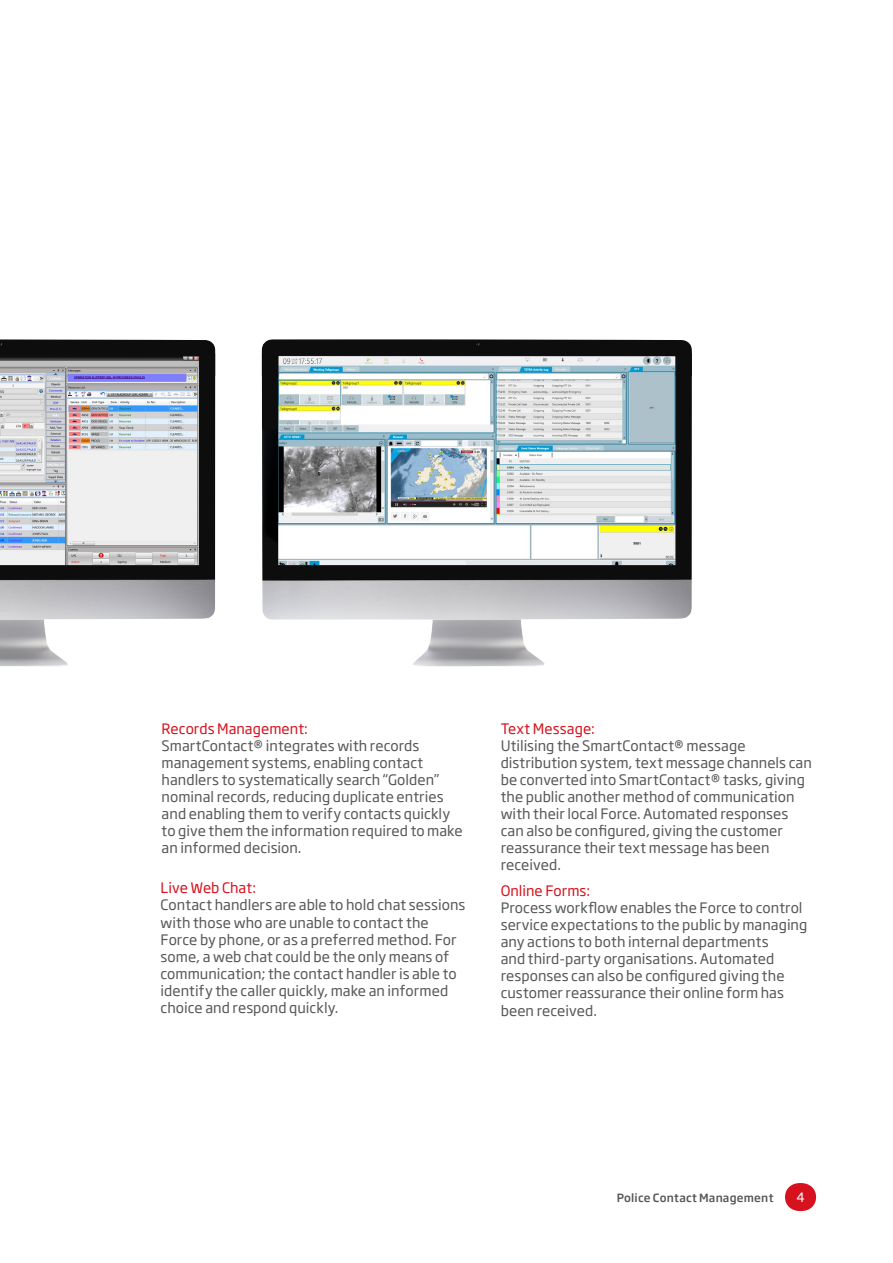
<style>
.page{position:relative;width:893px;height:1263px;background:#fff}
.page>*{position:absolute;margin:0;border:0;box-sizing:border-box;transform-origin:0 0}
.t1{font:14.25px/17.1px "Soho Gothic Std";letter-spacing:.005em;color:#575756}
.t2{font:14.25px "Soho Gothic Std";letter-spacing:.005em;color:#d5121e}
.t3{font:12.75px "Soho Gothic Std";color:#fff}
.t4{font:500 11.25px "Soho Gothic Std";letter-spacing:.02em;color:#575756}
</style>
<div class="page">
<svg style="left:785px;top:1183px;width:31px;height:28px"></svg>
<img style="left:0;top:376px;width:215px;height:291px">
<img style="left:0;top:339px;width:215px;height:37px">
<img style="left:262px;top:376px;width:430px;height:291px">
<img style="left:262px;top:339px;width:430px;height:37px">
<p class="t2" style="left:162px;top:719px;width:148px">Records Management:</p>
<p class="t1" style="left:162px;top:737px;width:303px">SmartContact® integrates with records management systems, enabling contact handlers to systematically search “Golden” nominal records, reducing duplicate entries and enabling them to verify contacts quickly to give them the information required to make an informed decision.</p>
<p class="t2" style="left:161px;top:879px;width:97px">Live Web Chat:</p>
<p class="t1" style="left:161px;top:897px;width:306px">Contact handlers are able to hold chat sessions with those who are unable to contact the Force by phone, or as a preferred method. For some, a web chat could be the only means of communication; the contact handler is able to identify the caller quickly, make an informed choice and respond quickly.</p>
<p class="t2" style="left:501px;top:719px;width:96px">Text Message:</p>
<p class="t1" style="left:501px;top:737px;width:313px">Utilising the SmartContact® message distribution system, text message channels can be converted into SmartContact® tasks, giving the public another method of communication with their local Force. Automated responses can also be configured, giving the customer reassurance their text message has been received.</p>
<p class="t2" style="left:501px;top:881px;width:91px">Online Forms:</p>
<p class="t1" style="left:501px;top:899px;width:308px">Process workflow enables the Force to control service expectations to the public by managing any actions to both internal departments<br>and third-party organisations. Automated responses can also be configured giving the customer reassurance their online form has been received.</p>
<p class="t4" style="left:617px;top:1191px;width:158px">Police Contact Management</p>
<p class="t3" style="left:796px;top:1189px;width:10px">4</p>
</div>
